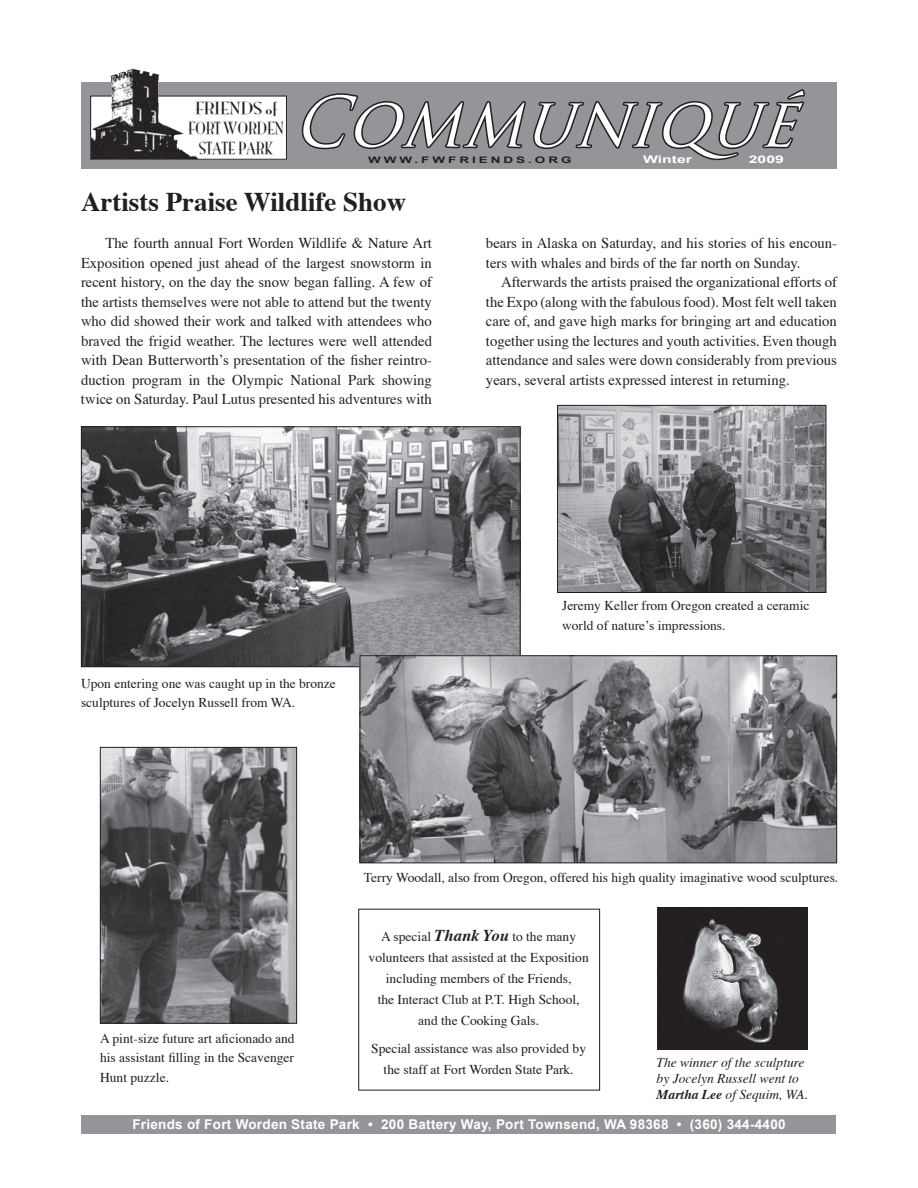
<style>
.page{position:relative;width:918px;height:1188px;background:#fff}
.page>*{position:absolute;margin:0;border:0;box-sizing:border-box;transform-origin:0 0}
.t1{font:italic 67.5px "Trajan Pro";color:#fff;scale:.95 1}
.t2{font:700 27px "Times";color:#231f20}
.t3{font:15.45px/20.2px "Mona Lisa Solid ITCTT";color:#231f20;text-align:center;scale:1.22 1}
.t4{font:15px/19.5px "Times";color:#231f20;text-align:justify}
.t5{font:13.5px/21px "Times";color:#231f20}
.t6{font:700 13.5px "Arial";letter-spacing:.02em;color:#fff}
.t7{font:italic 13.5px/16.2px "Times";color:#231f20}
.t8{font:700 10.5px "Arial";color:#fff;scale:1.5 1}
.t9{font:700 9px "Arial";letter-spacing:.22em;color:#231f20;scale:1.5 1}
.s1{font-weight:700;font-style:italic;font-size:16.5px}
.s2{font-weight:700}
</style>
<div class="page">
<div style="left:358px;top:909px;width:242px;height:181px;border:1px solid #231f20"></div>
<img style="left:658px;top:908px;width:149px;height:141px">
<img style="left:83px;top:428px;width:436px;height:237px">
<div style="left:81px;top:426px;width:440px;height:241px;border:1px solid #231f20"></div>
<img style="left:102px;top:749px;width:193px;height:273px">
<div style="left:100px;top:747px;width:197px;height:277px;border:1px solid #231f20"></div>
<img style="left:362px;top:657px;width:473px;height:204px">
<div style="left:360px;top:655px;width:477px;height:208px;border:1px solid #231f20"></div>
<img style="left:559px;top:407px;width:265px;height:184px">
<div style="left:557px;top:405px;width:269px;height:188px;border:1px solid #231f20"></div>
<div style="left:81px;top:82px;width:755px;height:86px;background:#939598"></div>
<div style="left:91px;top:96px;width:195px;height:63px;background:#fff"></div>
<img style="left:90px;top:68px;width:109px;height:91px">
<svg style="left:301px;top:89px;width:504px;height:72px"></svg>
<div style="left:82px;top:1115px;width:754px;height:19px;background:#939598"></div>
<p class="t3" style="left:188px;top:97px;width:80px">FRIENDS of<br>FORT WORDEN<br>STATE PARK</p>
<h1 class="t1" style="left:292px;top:79px;width:560px">COMMUNIQUÉ</h1>
<p class="t8" style="left:643px;top:153px;width:34px">Winter</p>
<p class="t8" style="left:749px;top:153px;width:25px">2009</p>
<p class="t9" style="left:368px;top:155px;width:137px">WWW.FWFRIENDS.ORG</p>
<h2 class="t2" style="left:81px;top:176px;width:327px">Artists Praise Wildlife Show</h2>
<p class="t4" style="left:81px;top:232px;width:353px;text-indent:25px">The fourth annual Fort Worden Wildlife &amp; Nature Art Exposition opened just ahead of the largest snowstorm in recent history, on the day the snow began falling. A few of the artists themselves were not able to attend but the twenty who did showed their work and talked with attendees who braved the frigid weather. The lectures were well attended with Dean Butterworth’s presentation of the fisher reintro&shy;duction program in the Olympic National Park showing twice on Saturday. Paul Lutus presented his adventures with</p>
<p class="t4" style="left:486px;top:232px;width:352px">bears in Alaska on Saturday, and his stories of his encoun&shy;ters with whales and birds of the far north on Sunday.</p>
<p class="t4" style="left:486px;top:271px;width:353px;text-indent:15px">Afterwards the artists praised the organizational efforts of the Expo (along with the fabulous food). Most felt well taken care of, and gave high marks for bringing art and education together using the lectures and youth activities. Even though attendance and sales were down considerably from previous years, several artists expressed interest in returning.</p>
<p class="t5" style="left:81px;top:672px;width:256px;line-height:19.5px">Upon entering one was caught up in the bronze sculptures of Jocelyn Russell from WA.</p>
<p class="t5" style="left:562px;top:595px;width:249px;line-height:19.5px">Jeremy Keller from Oregon created a ceramic world of nature’s impressions.</p>
<p class="t5" style="left:100px;top:1027px;width:196px;line-height:19.5px;text-align:justify">A pint-size future art aficionado and his assistant filling in the Scavenger Hunt puzzle.</p>
<p class="t5" style="left:364px;top:866px;width:476px">Terry Woodall, also from Oregon, offered his high quality imaginative wood sculptures.</p>
<p class="t5" style="left:369px;top:925px;width:222px;text-align:center">A special <span class="s1">Thank You</span> to the many volunteers that assisted at the Exposition including members of the Friends,<br>the Interact Club at P.T. High School, and the Cooking Gals.</p>
<p class="t5" style="left:371px;top:1037px;width:216px;text-align:center">Special assistance was also provided by the staff at Fort Worden State Park.</p>
<p class="t7" style="left:657px;top:1053px;width:153px">The winner of the sculpture by Jocelyn Russell went to<br><span class="s2">Martha Lee</span> of Sequim, WA.</p>
<p class="t6" style="left:132px;top:1117px;width:655px">Friends of Fort Worden State Park • 200 Battery Way, Port Townsend, WA 98368 • (360) 344-4400</p>
</div>
